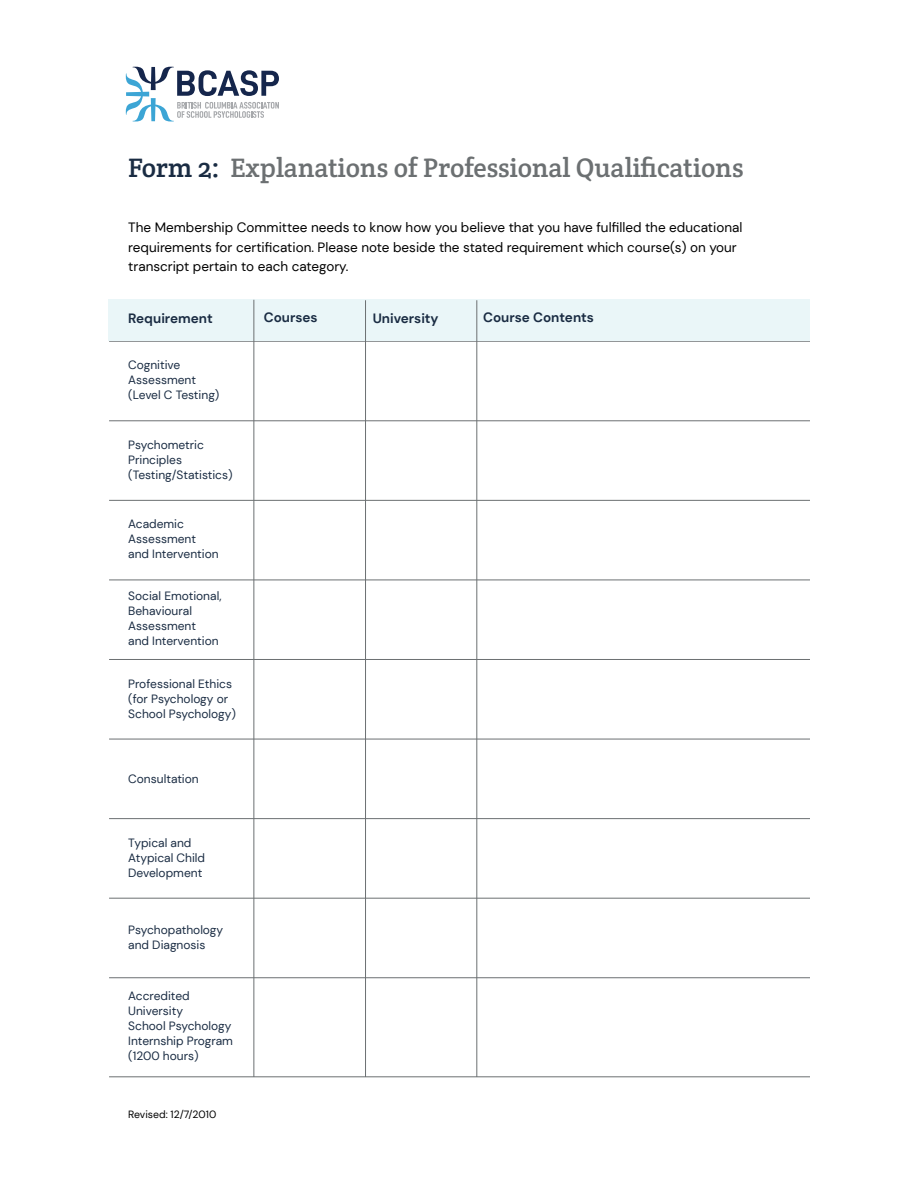
<style>
.page{position:relative;width:918px;height:1188px;background:#fff}
.page>*{position:absolute;margin:0;border:0;box-sizing:border-box;transform-origin:0 0}
.t1{font:27px "Crete Round";color:#6c7072}
.t2{font:13.5px/19.5px "DM Sans";color:#000}
.t3{font:700 13.5px "DM Sans";color:#1a2c43}
.t4{font:12px/15px "DM Sans";color:#1a2c43}
.t5{font:10.5px "DM Sans";color:#000}
.s1{color:#1a2c43}
</style>
<div class="page">
<svg style="left:126px;top:67px;width:153px;height:54px"></svg>
<hr style="left:109px;top:421px;width:701px;height:1px;background:#6c7072">
<hr style="left:109px;top:659px;width:701px;height:1px;background:#6c7072">
<hr style="left:109px;top:898px;width:701px;height:1px;background:#6c7072">
<hr style="left:109px;top:341px;width:701px;height:1px;background:#6c7072">
<hr style="left:109px;top:500px;width:701px;height:1px;background:#6c7072">
<hr style="left:109px;top:739px;width:701px;height:1px;background:#6c7072">
<hr style="left:109px;top:977px;width:701px;height:1px;background:#6c7072">
<hr style="left:109px;top:580px;width:701px;height:1px;background:#6c7072">
<hr style="left:109px;top:818px;width:701px;height:1px;background:#6c7072">
<hr style="left:109px;top:1077px;width:701px;height:1px;background:#6c7072">
<div style="left:108px;top:300px;width:702px;height:41px;background:#eaf6f8"></div>
<hr style="left:477px;top:300px;width:1px;height:777px;background:#6c7072">
<hr style="left:365px;top:300px;width:1px;height:777px;background:#6c7072">
<hr style="left:254px;top:300px;width:1px;height:777px;background:#6c7072">
<h1 class="t1" style="left:128px;top:150px;width:617px"><span class="s1">Form 2:</span> Explanations of Professional Qualifications</h1>
<p class="t2" style="left:128px;top:218px;width:616px">The Membership Committee needs to know how you believe that you have fulfilled the educational requirements for certification. Please note beside the stated requirement which course(s) on your transcript pertain to each category.</p>
<p class="t3" style="left:128px;top:310px;width:86px">Requirement</p>
<p class="t3" style="left:264px;top:309px;width:55px">Courses</p>
<p class="t3" style="left:373px;top:310px;width:68px">University</p>
<p class="t3" style="left:483px;top:309px;width:112px">Course Contents</p>
<p class="t4" style="left:128px;top:357px;width:93px">Cognitive<br>Assessment (Level C Testing)</p>
<p class="t4" style="left:128px;top:437px;width:106px">Psychometric<br>Principles (Testing/Statistics)</p>
<p class="t4" style="left:128px;top:516px;width:92px">Academic<br>Assessment and Intervention</p>
<p class="t4" style="left:128px;top:588px;width:95px">Social Emotional,<br>Behavioural<br>Assessment<br>and Intervention</p>
<p class="t4" style="left:128px;top:676px;width:109px">Professional Ethics (for Psychology or<br>School Psychology)</p>
<p class="t4" style="left:128px;top:771px;width:72px">Consultation</p>
<p class="t4" style="left:128px;top:835px;width:78px">Typical and<br>Atypical Child<br>Development</p>
<p class="t4" style="left:128px;top:922px;width:96px">Psychopathology and Diagnosis</p>
<p class="t4" style="left:128px;top:988px;width:106px">Accredited<br>University<br>School Psychology<br>Internship Program (1200 hours)</p>
<p class="t5" style="left:128px;top:1107px;width:90px">Revised: 12/7/2010</p>
</div>
